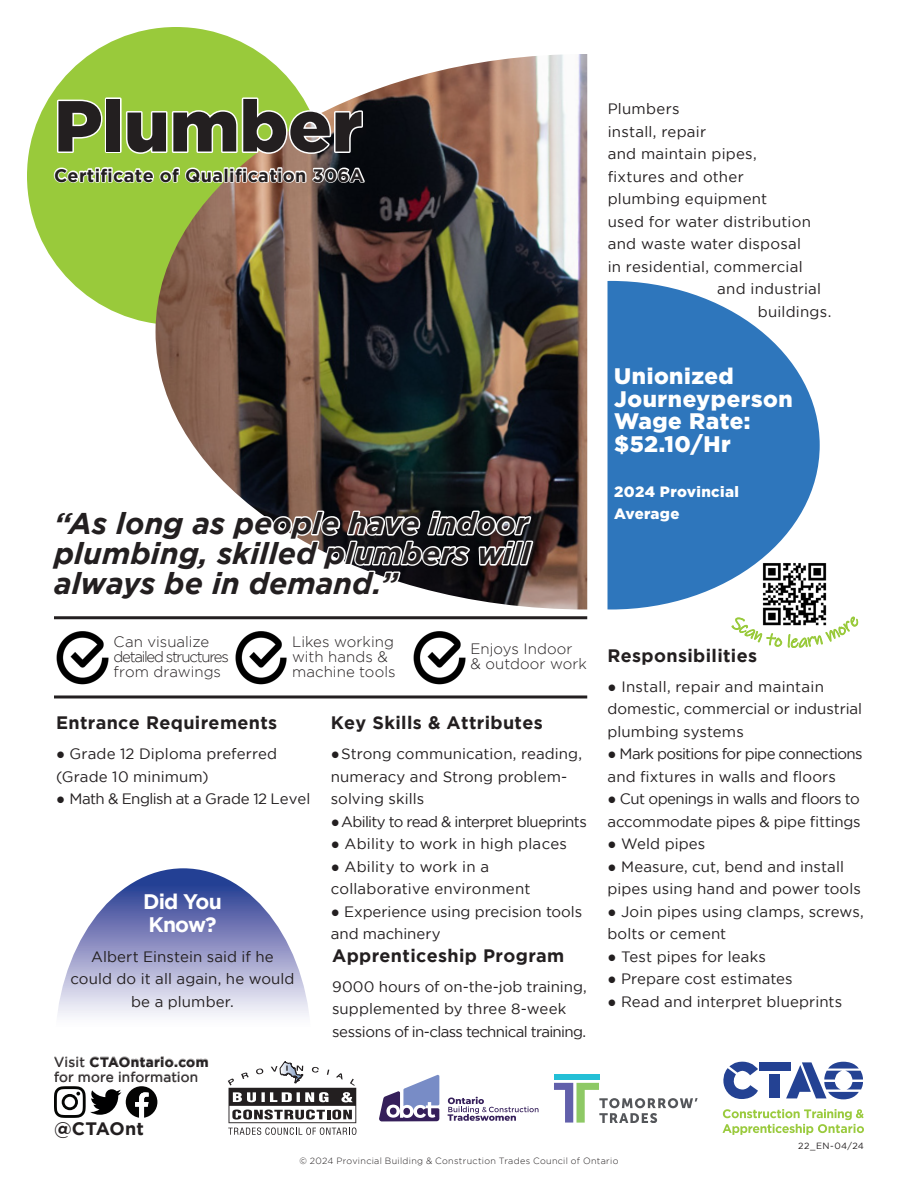
<style>
.page{position:relative;width:918px;height:1188px;background:#fff}
.page>*{position:absolute;margin:0;border:0;box-sizing:border-box;transform-origin:0 0}
.Trade_Title{font:900 72px "Gotham";color:#231f20}
.t1{font:italic 700 30px/30px "Gotham";color:#231f20;text-align:justify}
.wage{font:900 22.5px/22.5px "Gotham";letter-spacing:.025em;color:#fff}
.Did_you_know{font:700 21px/22.5px "Gotham";letter-spacing:-.04em;color:#fff}
.Subtitle{font:700 18px "Gotham";letter-spacing:.02em;color:#231f20}
.Did_you_know_Body{font:15px/22.5px "Gotham";letter-spacing:.005em;color:#231f20}
.Body_text{font:15px "Gotham";letter-spacing:.015em;color:#231f20}
.Checkmark_type{font:300 15px/15px "Gotham";color:#231f20}
.Did_you_know_Body-2{font:15px/22.5px "Gotham";letter-spacing:-.04em;color:#231f20}
.Did_you_know_Body-3{font:15px/22.5px "Gotham";letter-spacing:-.015em;color:#231f20}
.Did_you_know_Body-4{font:15px/22.5px "Gotham";letter-spacing:-.03em;color:#231f20}
.t2{font:900 15px/22.5px "Gotham";letter-spacing:.025em;color:#fff}
.t3{font:700 13.5px "Gotham";letter-spacing:.035em;color:#231f20}
.For_more_info_visit{font:13.5px "Gotham";letter-spacing:.02em;color:#231f20}
.t4{font:300 9px "Gotham";letter-spacing:.035em;color:#231f20}
.t5{font:9px "Gotham";letter-spacing:.045em;color:#231f20}
.s1{font-family:"Bookman Old Style"}
.s2{font-weight:400}
</style>
<div class="page">
<img style="left:762px;top:563px;width:65px;height:53px">
<div style="left:27px;top:27px;width:298px;height:298px;background:#99ca3b;border-radius:50%"></div>
<svg style="left:228px;top:1062px;width:128px;height:73px"></svg>
<svg style="left:379px;top:1075px;width:60px;height:46px"></svg>
<svg style="left:448px;top:1097px;width:91px;height:24px"></svg>
<div style="left:554px;top:1074px;width:45px;height:6px;background:#23bfd6"></div>
<svg style="left:554px;top:1083px;width:144px;height:40px"></svg>
<svg style="left:54px;top:1056px;width:154px;height:62px"></svg>
<hr style="left:56px;top:616px;width:530px;height:3px;background:#231f20">
<hr style="left:56px;top:695px;width:530px;height:3px;background:#231f20">
<img style="left:54px;top:629px;width:57px;height:57px;border-radius:28px">
<img style="left:233px;top:629px;width:56px;height:57px;border-radius:28px">
<img style="left:411px;top:629px;width:57px;height:57px;border-radius:28px">
<svg style="left:723px;top:1062px;width:35px;height:37px"></svg>
<div style="left:759px;top:1062px;width:32px;height:9px;background:#244293"></div>
<div style="left:770px;top:1074px;width:10px;height:24px;background:#244293"></div>
<svg style="left:786px;top:1062px;width:77px;height:37px"></svg>
<svg style="left:723px;top:1109px;width:141px;height:26px"></svg>
<svg style="left:608px;top:281px;width:212px;height:329px;fill:#2e76bc"></svg>
<img style="left:156px;top:54px;width:431px;height:556px">
<svg style="left:57px;top:99px;width:46px;height:54px"></svg>
<div style="left:105px;top:97px;width:17px;height:56px;border:3px solid #fff"></div>
<svg style="left:125px;top:96px;width:240px;height:59px"></svg>
<svg style="left:156px;top:502px;width:380px;height:101px"></svg>
<svg style="left:53px;top:165px;width:314px;height:20px"></svg>
<svg style="left:58px;top:868px;width:251px;height:148px"></svg>
<svg style="left:731px;top:616px;width:128px;height:32px"></svg>
<p class="Trade_Title" style="left:54px;top:84px;width:310px">Plumber</p>
<p class="Subtitle" style="left:54px;top:165px;width:312px">Certificate of Qualification 306A</p>
<p class="t1" style="left:54px;top:508px;width:478px">“As long as people have indoor plumbing, skilled plumbers will always be in demand.”</p>
<p class="Checkmark_type" style="left:114px;top:634px;width:117px">Can visualize detailed structures from drawings</p>
<p class="Checkmark_type" style="left:292px;top:634px;width:105px">Likes working with hands &amp; machine tools</p>
<p class="Checkmark_type" style="left:471px;top:641px;width:118px">Enjoys Indoor<br>&amp; outdoor work</p>
<p class="Subtitle" style="left:56px;top:712px;width:223px">Entrance Requirements</p>
<p class="Subtitle" style="left:331px;top:712px;width:214px">Key Skills &amp; Attributes</p>
<p class="Did_you_know_Body" style="left:56px;top:742px;width:223px"><span class="s1">●</span> Grade 12 Diploma preferred (Grade 10 minimum)</p>
<p class="Did_you_know_Body-4" style="left:56px;top:787px;width:256px"><span class="s1">●</span> Math &amp; English at a Grade 12 Level</p>
<p class="Did_you_know" style="left:143px;top:890px;width:80px">Did You<br>Know?</p>
<p class="Did_you_know_Body" style="left:70px;top:945px;width:226px;text-align:center">Albert Einstein said if he could do it all again, he would be a plumber.</p>
<p class="t3" style="left:54px;top:1054px;width:156px"><span class="s2">Visit</span> CTAOntario.com</p>
<p class="For_more_info_visit" style="left:54px;top:1069px;width:146px">for more information</p>
<p class="Subtitle" style="left:54px;top:1118px;width:92px">@CTAOnt</p>
<p class="Did_you_know_Body" style="left:331px;top:742px;width:253px"><span class="s1">●</span> Strong communication, reading, numeracy and Strong problem&shy;solving skills</p>
<p class="Did_you_know_Body-2" style="left:331px;top:810px;width:258px"><span class="s1">●</span> Ability to read &amp; interpret blueprints</p>
<p class="Did_you_know_Body" style="left:331px;top:832px;width:238px"><span class="s1">●</span> Ability to work in high places</p>
<p class="Did_you_know_Body" style="left:331px;top:855px;width:201px"><span class="s1">●</span> Ability to work in a collaborative environment</p>
<p class="Did_you_know_Body" style="left:331px;top:900px;width:253px"><span class="s1">●</span> Experience using precision tools and machinery</p>
<p class="Subtitle" style="left:332px;top:945px;width:234px">Apprenticeship Program</p>
<p class="Did_you_know_Body-3" style="left:332px;top:975px;width:256px">9000 hours of on-the-job training, supplemented by three 8-week sessions of in-class technical training.</p>
<p class="Body_text" style="left:608px;top:100px;width:73px">Plumbers</p>
<p class="Body_text" style="left:608px;top:123px;width:100px">install, repair</p>
<p class="Body_text" style="left:608px;top:145px;width:151px">and maintain pipes,</p>
<p class="Body_text" style="left:608px;top:168px;width:138px">fixtures and other</p>
<p class="Body_text" style="left:608px;top:190px;width:161px">plumbing equipment</p>
<p class="Body_text" style="left:608px;top:213px;width:205px">used for water distribution</p>
<p class="Body_text" style="left:608px;top:235px;width:195px">and waste water disposal</p>
<p class="Body_text" style="left:608px;top:258px;width:196px">in residential, commercial</p>
<p class="Body_text" style="left:717px;top:280px;width:105px">and industrial</p>
<p class="Body_text" style="left:758px;top:303px;width:75px">buildings.</p>
<p class="wage" style="left:614px;top:364px;width:180px">Unionized<br>Journeyperson<br>Wage Rate: $52.10/Hr</p>
<p class="t2" style="left:614px;top:480px;width:126px">2024 Provincial<br>Average</p>
<p class="Subtitle" style="left:608px;top:645px;width:151px">Responsibilities</p>
<p class="Did_you_know_Body" style="left:608px;top:675px;width:256px"><span class="s1">●</span> Install, repair and maintain domestic, commercial or industrial plumbing systems</p>
<p class="Did_you_know_Body-2" style="left:608px;top:742px;width:257px"><span class="s1">●</span> Mark positions for pipe connections and fixtures in walls and floors</p>
<p class="Did_you_know_Body-4" style="left:608px;top:787px;width:255px"><span class="s1">●</span> Cut openings in walls and floors to accommodate pipes &amp; pipe fittings</p>
<p class="Did_you_know_Body" style="left:608px;top:832px;width:99px"><span class="s1">●</span> Weld pipes</p>
<p class="Did_you_know_Body" style="left:608px;top:855px;width:255px"><span class="s1">●</span> Measure, cut, bend and install pipes using hand and power tools</p>
<p class="Did_you_know_Body" style="left:608px;top:900px;width:258px"><span class="s1">●</span> Join pipes using clamps, screws, bolts or cement</p>
<p class="Did_you_know_Body" style="left:608px;top:945px;width:160px"><span class="s1">●</span> Test pipes for leaks</p>
<p class="Did_you_know_Body" style="left:608px;top:967px;width:187px"><span class="s1">●</span> Prepare cost estimates</p>
<p class="Did_you_know_Body" style="left:608px;top:990px;width:236px"><span class="s1">●</span> Read and interpret blueprints</p>
<p class="t5" style="left:798px;top:1141px;width:67px">22_EN-04/24</p>
<p class="t4" style="left:300px;top:1156px;width:320px">© 2024 Provincial Building &amp; Construction Trades Council of Ontario</p>
</div>
